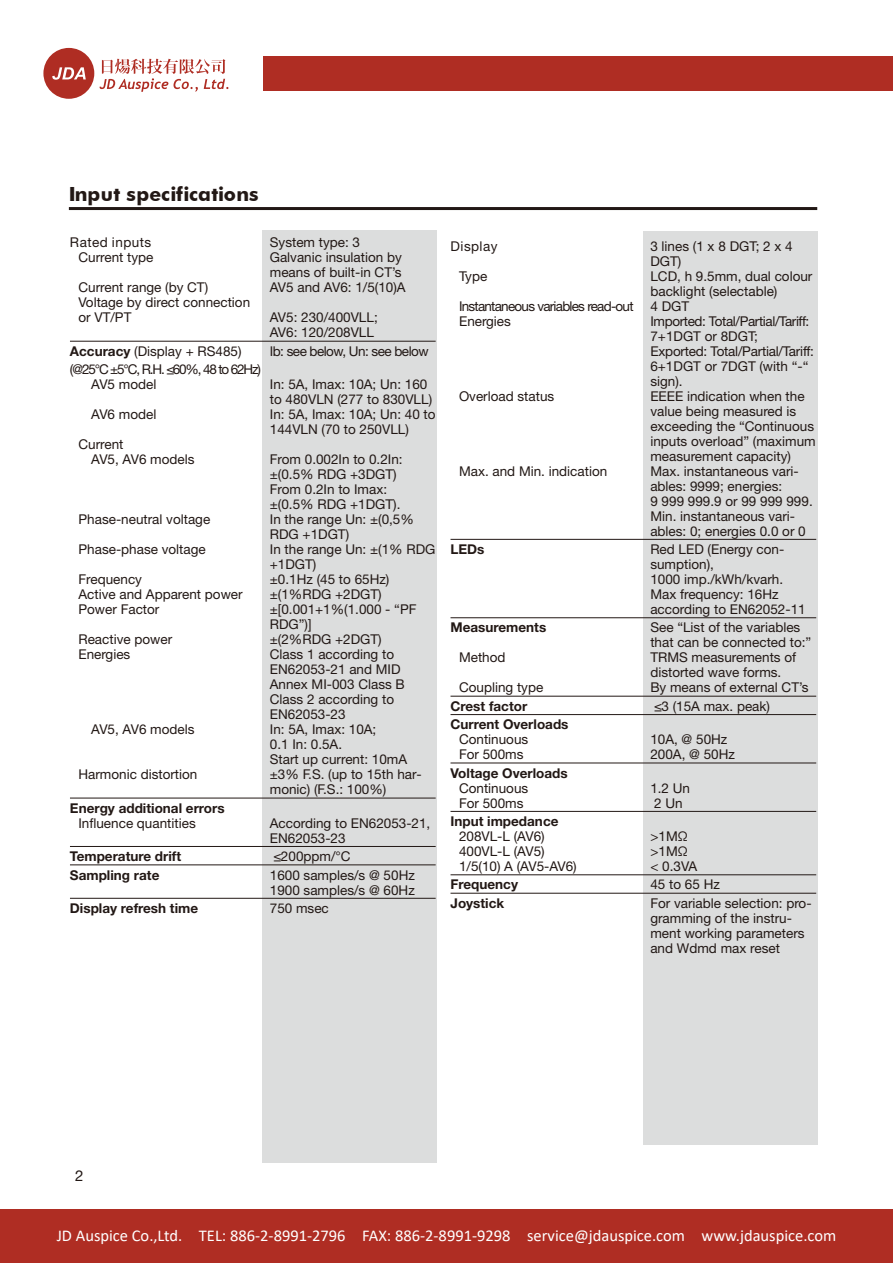
<style>
.page{position:relative;width:893px;height:1263px;background:#fff}
.page>*{position:absolute;margin:0;border:0;box-sizing:border-box;transform-origin:0 0}
.t1{font:700 19.5px "Futura BT";letter-spacing:.01em;color:#221815}
.t2{font:16.5px "Calibri";color:#fff}
.t3{font:15px "Helvetica Neue LT Pro";color:#221815}
.t4{font:13.5px/15px "Helvetica Neue LT Pro";color:#221815}
.t5{font:700 13.5px "Helvetica Neue LT Pro";color:#221815}
.t6{font:13.5px/15px "Helvetica Neue LT Pro";letter-spacing:-.085em;color:#221815}
.t7{font:13.5px "Helvetica Neue LT Pro";letter-spacing:-.055em;color:#221815}
.t8{font:13.5px "Helvetica Neue LT Pro";letter-spacing:-.04em;color:#221815}
.t9{font:13.5px "Helvetica Neue LT Pro";letter-spacing:.035em;color:#221815}
.s1{font-weight:700}
</style>
<div class="page">
<div style="left:263px;top:230px;width:174px;height:932px;background:#dcdddd"></div>
<div style="left:643px;top:231px;width:175px;height:914px;background:#dcdddd"></div>
<hr style="left:70px;top:341px;width:366px;height:1px;background:#221815">
<hr style="left:70px;top:798px;width:366px;height:1px;background:#221815">
<hr style="left:70px;top:846px;width:366px;height:1px;background:#221815">
<hr style="left:70px;top:864px;width:366px;height:1px;background:#221815">
<hr style="left:70px;top:898px;width:366px;height:1px;background:#221815">
<hr style="left:450px;top:539px;width:366px;height:1px;background:#221815">
<hr style="left:450px;top:617px;width:366px;height:1px;background:#221815">
<hr style="left:450px;top:696px;width:366px;height:1px;background:#221815">
<hr style="left:450px;top:714px;width:366px;height:1px;background:#221815">
<hr style="left:450px;top:763px;width:366px;height:1px;background:#221815">
<hr style="left:450px;top:811px;width:366px;height:1px;background:#221815">
<hr style="left:450px;top:874px;width:366px;height:1px;background:#221815">
<hr style="left:450px;top:893px;width:366px;height:1px;background:#221815">
<hr style="left:69px;top:207px;width:748px;height:3px;background:#221815">
<div style="left:0;top:1209px;width:893px;height:54px;background:#af2d23"></div>
<div style="left:43px;top:48px;width:51px;height:51px;background:#af2d23;border-radius:50%"></div>
<svg style="left:100px;top:59px;width:128px;height:33px"></svg>
<svg style="left:52px;top:67px;width:34px;height:13px"></svg>
<div style="left:263px;top:56px;width:630px;height:34px;background:#af2d23"></div>
<h1 class="t1" style="left:69px;top:182px;width:191px">Input specifications</h1>
<p class="t9" style="left:70px;top:234px;width:83px">Rated inputs</p>
<p class="t4" style="left:270px;top:235px;width:92px">System type: 3</p>
<p class="t4" style="left:78px;top:250px;width:77px">Current type</p>
<p class="t4" style="left:270px;top:250px;width:134px">Galvanic insulation by means of built-in CT’s</p>
<p class="t4" style="left:78px;top:280px;width:131px">Current range (by CT)</p>
<p class="t4" style="left:270px;top:280px;width:137px">AV5 and AV6: 1/5(10)A</p>
<p class="t4" style="left:78px;top:295px;width:173px">Voltage by direct connection or VT/PT</p>
<p class="t4" style="left:270px;top:310px;width:109px">AV5: 230/400VLL;<br>AV6: 120/208VLL</p>
<p class="t4" style="left:70px;top:343px;width:173px"><span class="s1">Accuracy</span> (Display + RS485)</p>
<p class="t8" style="left:270px;top:343px;width:160px">Ib: see below, Un: see below</p>
<p class="t6" style="left:91px;top:362px;width:171px;text-indent:-21px">(@25°C ±5°C, R.H. ≤60%, 48 to 62Hz)<br>AV5 model</p>
<p class="t4" style="left:270px;top:377px;width:164px">In: 5A, Imax: 10A; Un: 160 to 480VLN (277 to 830VLL)</p>
<p class="t4" style="left:91px;top:407px;width:67px">AV6 model</p>
<p class="t4" style="left:270px;top:407px;width:167px">In: 5A, Imax: 10A; Un: 40 to<br>144VLN (70 to 250VLL)</p>
<p class="t4" style="left:91px;top:437px;width:105px;text-indent:-13px">Current<br>AV5, AV6 models</p>
<p class="t4" style="left:270px;top:452px;width:134px">From 0.002In to 0.2In: ±(0.5% RDG +3DGT)<br>From 0.2In to Imax: ±(0.5% RDG +1DGT).</p>
<p class="t4" style="left:78px;top:512px;width:133px">Phase-neutral voltage</p>
<p class="t4" style="left:270px;top:512px;width:146px">In the range Un: ±(0,5%<br>RDG +1DGT)</p>
<p class="t4" style="left:78px;top:542px;width:129px">Phase-phase voltage</p>
<p class="t4" style="left:270px;top:542px;width:167px">In the range Un: ±(1% RDG +1DGT)</p>
<p class="t4" style="left:78px;top:572px;width:65px">Frequency</p>
<p class="t4" style="left:270px;top:572px;width:121px">±0.1Hz (45 to 65Hz)</p>
<p class="t4" style="left:78px;top:587px;width:166px">Active and Apparent power</p>
<p class="t4" style="left:270px;top:587px;width:113px">±(1%RDG +2DGT)</p>
<p class="t4" style="left:78px;top:602px;width:82px">Power Factor</p>
<p class="t4" style="left:270px;top:602px;width:148px">±[0.001+1%(1.000 - “PF<br>RDG”)]</p>
<p class="t4" style="left:78px;top:632px;width:95px">Reactive power</p>
<p class="t4" style="left:270px;top:632px;width:113px">±(2%RDG +2DGT)</p>
<p class="t4" style="left:78px;top:647px;width:53px">Energies</p>
<p class="t4" style="left:270px;top:647px;width:137px">Class 1 according to<br>EN62053-21 and MID<br>Annex MI-003 Class B<br>Class 2 according to<br>EN62053-23</p>
<p class="t4" style="left:91px;top:722px;width:105px">AV5, AV6 models</p>
<p class="t4" style="left:270px;top:722px;width:139px">In: 5A, Imax: 10A;<br>0.1 In: 0.5A.<br>Start up current: 10mA</p>
<p class="t4" style="left:78px;top:767px;width:121px">Harmonic distortion</p>
<p class="t4" style="left:270px;top:767px;width:154px">±3% F.S. (up to 15th har&shy;monic) (F.S.: 100%)</p>
<p class="t5" style="left:70px;top:799px;width:156px">Energy additional errors</p>
<p class="t4" style="left:78px;top:815px;width:119px">Influence quantities</p>
<p class="t4" style="left:270px;top:815px;width:162px">According to EN62053-21,<br>EN62053-23</p>
<p class="t5" style="left:70px;top:848px;width:113px">Temperature drift</p>
<p class="t4" style="left:274px;top:848px;width:79px">≤200ppm/°C</p>
<p class="t5" style="left:70px;top:866px;width:91px">Sampling rate</p>
<p class="t4" style="left:270px;top:867px;width:147px">1600 samples/s @ 50Hz<br>1900 samples/s @ 60Hz</p>
<p class="t5" style="left:70px;top:899px;width:130px">Display refresh time</p>
<p class="t4" style="left:270px;top:900px;width:61px">750 msec</p>
<p class="t9" style="left:451px;top:237px;width:48px">Display</p>
<p class="t4" style="left:650px;top:238px;width:144px">3 lines (1 x 8 DGT; 2 x 4<br>DGT)</p>
<p class="t4" style="left:459px;top:268px;width:30px">Type</p>
<p class="t4" style="left:650px;top:268px;width:164px">LCD, h 9.5mm, dual colour</p>
<p class="t4" style="left:650px;top:283px;width:128px">backlight (selectable)</p>
<p class="t7" style="left:459px;top:297px;width:232px">Instantaneous variables read-out 4 DGT</p>
<p class="t4" style="left:459px;top:313px;width:53px">Energies</p>
<p class="t4" style="left:650px;top:313px;width:165px">Imported: Total/Partial/Tariff:<br>7+1DGT or 8DGT;<br>Exported: Total/Partial/Tariff:<br>6+1DGT or 7DGT (with “-“ sign).</p>
<p class="t4" style="left:459px;top:388px;width:97px">Overload status</p>
<p class="t4" style="left:650px;top:388px;width:167px">EEEE indication when the value being measured is exceeding the “Continuous inputs overload” (maximum measurement capacity)</p>
<p class="t4" style="left:459px;top:463px;width:150px">Max. and Min. indication</p>
<p class="t4" style="left:650px;top:463px;width:164px">Max. instantaneous vari&shy;ables: 9999; energies:<br>9 999 999.9 or 99 999 999.<br>Min. instantaneous vari&shy;ables: 0; energies 0.0 or 0</p>
<p class="t5" style="left:451px;top:541px;width:36px">LEDs</p>
<p class="t4" style="left:650px;top:541px;width:157px">Red LED (Energy con&shy;sumption),<br>1000 imp./kWh/kvarh.<br>Max frequency: 16Hz according to EN62052-11</p>
<p class="t5" style="left:450px;top:619px;width:97px">Measurements</p>
<p class="t4" style="left:650px;top:620px;width:163px">See “List of the variables that can be connected to:”</p>
<p class="t4" style="left:459px;top:650px;width:48px">Method</p>
<p class="t4" style="left:650px;top:650px;width:147px">TRMS measurements of distorted wave forms.</p>
<p class="t4" style="left:459px;top:680px;width:86px">Coupling type</p>
<p class="t4" style="left:650px;top:680px;width:160px">By means of external CT’s</p>
<p class="t5" style="left:450px;top:697px;width:78px">Crest factor</p>
<p class="t4" style="left:654px;top:698px;width:117px">≤3 (15A max. peak)</p>
<p class="t5" style="left:450px;top:716px;width:120px">Current Overloads</p>
<p class="t4" style="left:459px;top:731px;width:71px">Continuous</p>
<p class="t4" style="left:650px;top:731px;width:79px">10A, @ 50Hz</p>
<p class="t4" style="left:459px;top:746px;width:66px">For 500ms</p>
<p class="t4" style="left:650px;top:746px;width:86px">200A, @ 50Hz</p>
<p class="t5" style="left:451px;top:764px;width:119px">Voltage Overloads</p>
<p class="t4" style="left:459px;top:780px;width:71px">Continuous</p>
<p class="t4" style="left:650px;top:780px;width:41px">1.2 Un</p>
<p class="t4" style="left:459px;top:795px;width:66px">For 500ms</p>
<p class="t4" style="left:654px;top:795px;width:30px">2 Un</p>
<p class="t5" style="left:451px;top:813px;width:109px">Input impedance</p>
<p class="t4" style="left:459px;top:828px;width:87px">208VL-L (AV6)</p>
<p class="t4" style="left:650px;top:828px;width:39px">&gt;1MΩ</p>
<p class="t4" style="left:459px;top:843px;width:87px">400VL-L (AV5)</p>
<p class="t4" style="left:650px;top:843px;width:39px">&gt;1MΩ</p>
<p class="t4" style="left:459px;top:858px;width:119px">1/5(10) A (AV5-AV6)</p>
<p class="t4" style="left:650px;top:858px;width:48px">&lt; 0.3VA</p>
<p class="t5" style="left:450px;top:876px;width:69px">Frequency</p>
<p class="t4" style="left:650px;top:877px;width:71px">45 to 65 Hz</p>
<p class="t5" style="left:451px;top:894px;width:55px">Joystick</p>
<p class="t4" style="left:650px;top:895px;width:163px">For variable selection: pro&shy;gramming of the instru&shy;ment working parameters and Wdmd max reset</p>
<p class="t3" style="left:75px;top:1166px;width:10px">2</p>
<p class="t2" style="left:57px;top:1224px;width:781px">JD Auspice Co.,Ltd. TEL: 886-2-8991-2796 FAX: 886-2-8991-9298 service@jdauspice.com www.jdauspice.com</p>
</div>
